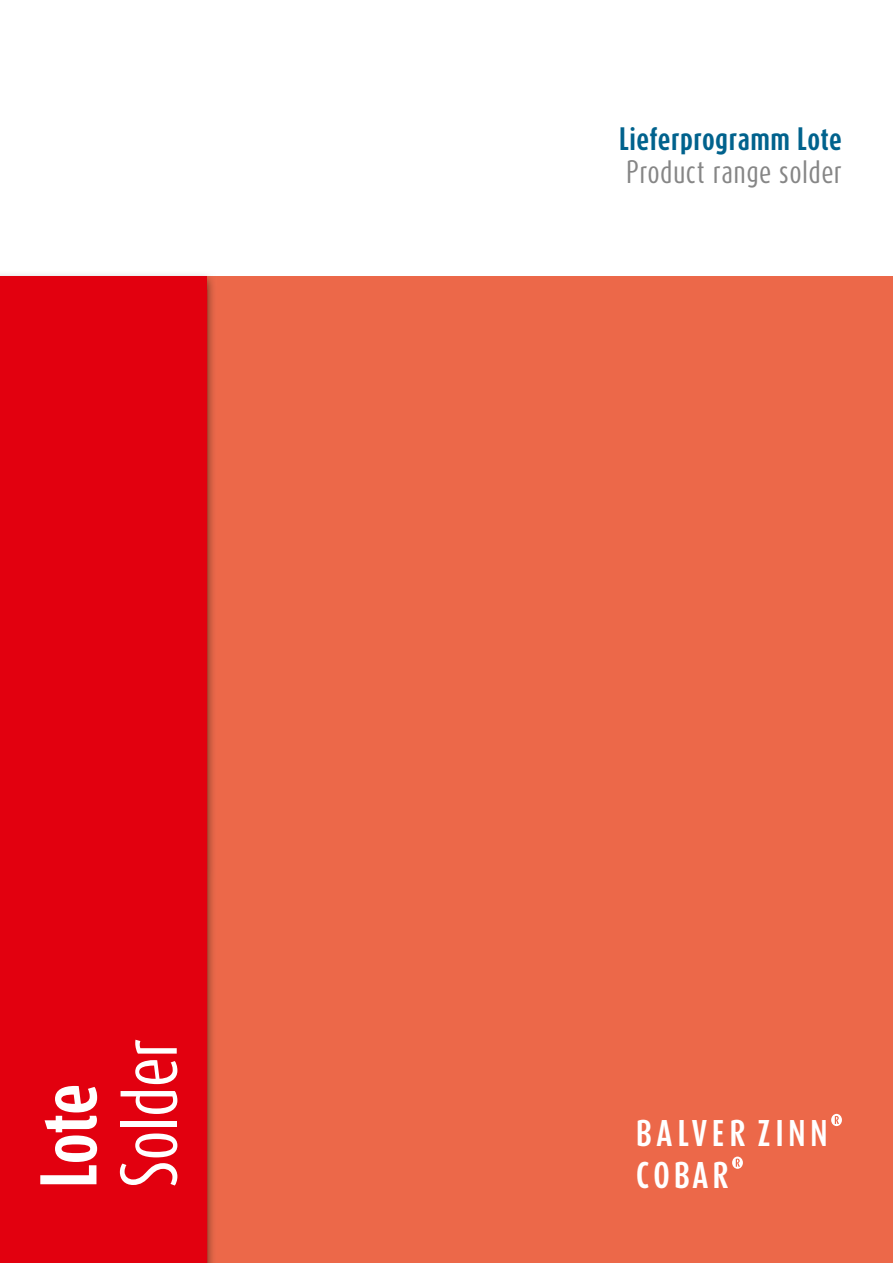
<style>
.page{position:relative;width:893px;height:1263px;background:#fff}
.page>*{position:absolute;margin:0;border:0;box-sizing:border-box;transform-origin:0 0}
.t1{font:66.9px "Dax Compact";letter-spacing:-.01em;color:#fff}
.t2{font:700 66.9px "Dax Compact";color:#fff}
.t3{font:700 30.9px "Dax Compact";letter-spacing:.15em;color:#fff}
.t4{font:700 27px "Dax Compact";letter-spacing:.015em;color:#00628d}
.t5{font:27px "Dax Compact";letter-spacing:.015em;color:#868686}
</style>
<div class="page">
<div style="left:0;top:276px;width:893px;height:987px;background:#ec6849"></div>
<img style="left:0;top:275px;width:214px;height:988px">
<div style="left:0;top:868px;width:207px;height:395px;background:#e2000f"></div>
<div style="left:0;top:276px;width:207px;height:592px;background:#e2000f"></div>
<svg style="left:831px;top:1114px;width:11px;height:12px"></svg>
<svg style="left:732px;top:1156px;width:11px;height:13px"></svg>
<h1 class="t2" style="left:25px;top:1188px;width:106px;rotate:-90deg">Lote</h1>
<h1 class="t1" style="left:106px;top:1188px;width:151px;rotate:-90deg">Solder</h1>
<p class="t4" style="left:619px;top:121px;width:224px">Lieferprogramm Lote</p>
<p class="t5" style="left:626px;top:154px;width:217px">Product range solder</p>
<p class="t3" style="left:636px;top:1113px;width:193px">BALVER ZINN</p>
<p class="t3" style="left:636px;top:1155px;width:94px">COBAR</p>
</div>
